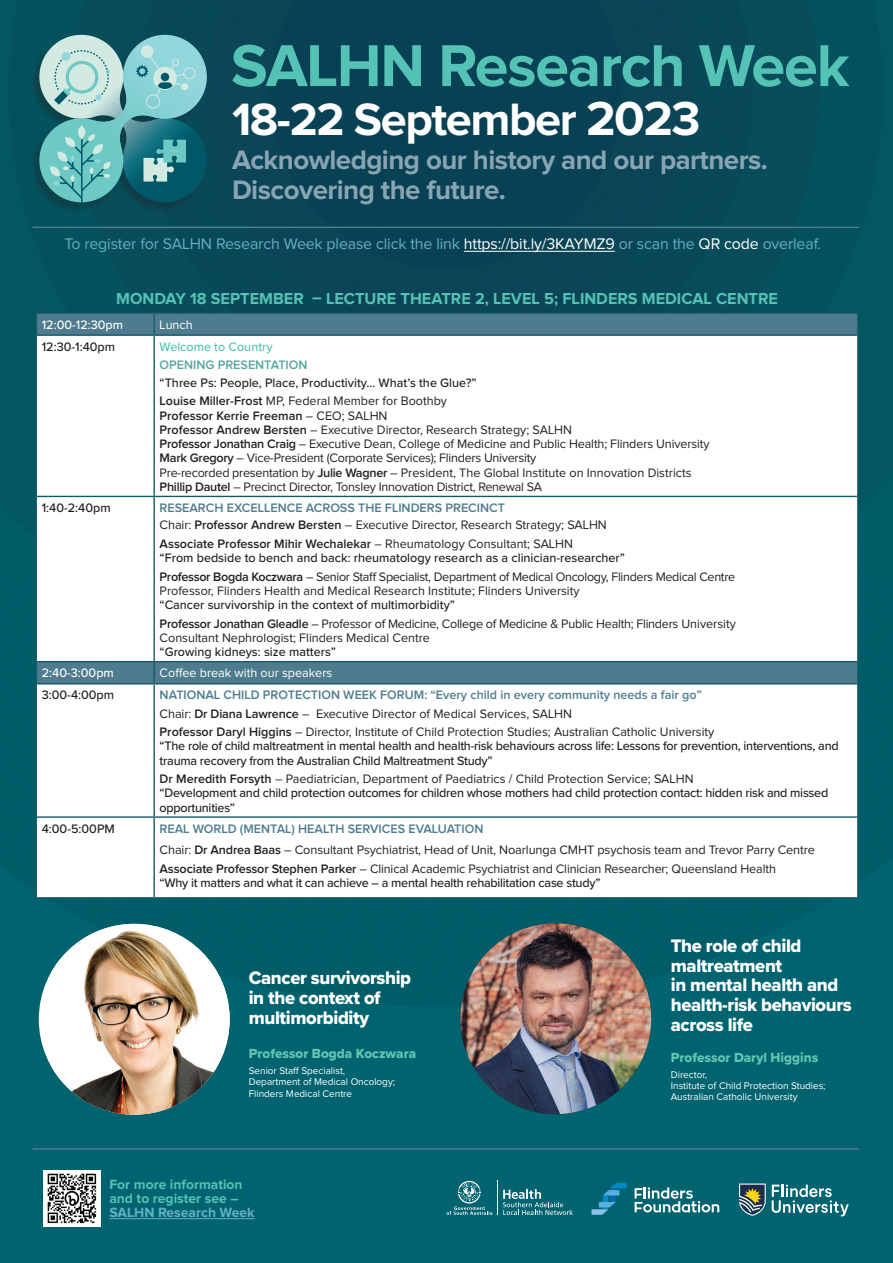
<style>
.page{position:relative;width:893px;height:1263px;background:#fff}
.page>*{position:absolute;margin:0;border:0;box-sizing:border-box;transform-origin:0 0}
.t1{font:700 61.2px "Proxima Nova";letter-spacing:-.02em;color:#55c2b6}
.t2{font:700 46.95px "Proxima Nova";letter-spacing:-.03em;color:#fff}
.t3{font:700 27.6px/29.7px "Proxima Nova";letter-spacing:-.02em;color:#89a4b2}
.t4{font:18.75px/19.8px "Proxima Nova Extrabld";letter-spacing:-.02em;color:#fff}
.t5{font:700 16.5px "Proxima Nova";color:#55c2b6}
.t6{font:15.9px "Proxima Nova";letter-spacing:-.01em;color:#64afc3}
.t7{font:700 13.95px/14px "Proxima Nova";color:#55c2b6}
.t8{font:700 13.95px "Proxima Nova";color:#64afc3}
.t9{font:13.65px "Proxima Nova Extrabld";color:#63c4b3}
.t10{font:12.75px/14.2px "Proxima Nova";letter-spacing:-.01em;color:#231f20}
.t11{font:500 12.75px/14.2px "Proxima Nova";letter-spacing:-.02em;color:#231f20}
.t12{font:500 12.75px/18.1px "Proxima Nova";color:#231f20}
.t13{font:12.75px "Proxima Nova";color:#fff}
.t14{font:500 12.75px "Proxima Nova";color:#fff}
.t15{font:600 12.75px "Proxima Nova";color:#57a6a2}
.t16{font:500 12.75px "Proxima Nova";color:#55c2b6}
.t17{font:10.05px/11.1px "Proxima Nova";color:#fff}
.s1{font-size:49.5px}
.s2{color:#fff}
.s3{font-weight:600}
.s4{font-weight:400}
.s5{font-weight:600;color:#4e7c8e}
.s6{font-weight:500}
</style>
<div class="page">
<img style="left:0;top:0;width:893px;height:1263px">
<div style="left:30px;top:37px;width:175px;height:176px;background:#231f20;opacity:.3"></div>
<svg style="left:39px;top:35px;width:168px;height:167px;background:#65a6a9"></svg>
<div style="left:37px;top:314px;width:820px;height:20px;background:#4e7c8e"></div>
<svg style="left:37px;top:336px;width:820px;height:561px"></svg>
<hr style="left:36px;top:312px;width:118px;height:2px;background:#145868">
<hr style="left:154px;top:312px;width:704px;height:2px;background:#145868">
<hr style="left:37px;top:334px;width:117px;height:2px;background:#145868">
<hr style="left:154px;top:334px;width:703px;height:2px;background:#145868">
<hr style="left:37px;top:496px;width:117px;height:1px;background:#145868">
<hr style="left:154px;top:496px;width:703px;height:1px;background:#145868">
<hr style="left:37px;top:661px;width:117px;height:1px;background:#145868">
<hr style="left:154px;top:661px;width:703px;height:1px;background:#145868">
<hr style="left:37px;top:683px;width:117px;height:1px;background:#145868">
<hr style="left:154px;top:683px;width:703px;height:1px;background:#145868">
<hr style="left:37px;top:816px;width:117px;height:2px;background:#145868">
<hr style="left:154px;top:816px;width:703px;height:2px;background:#145868">
<hr style="left:36px;top:897px;width:118px;height:1px;background:#145868">
<hr style="left:154px;top:897px;width:704px;height:1px;background:#145868">
<svg style="left:36px;top:314px;width:1px;height:21px"></svg>
<hr style="left:153px;top:314px;width:2px;height:20px;background:#145868">
<svg style="left:857px;top:314px;width:1px;height:21px"></svg>
<hr style="left:36px;top:335px;width:1px;height:161px;background:#145868">
<hr style="left:153px;top:336px;width:2px;height:160px;background:#145868">
<hr style="left:857px;top:335px;width:1px;height:161px;background:#145868">
<hr style="left:36px;top:496px;width:1px;height:166px;background:#145868">
<hr style="left:153px;top:497px;width:2px;height:164px;background:#145868">
<hr style="left:857px;top:496px;width:1px;height:166px;background:#145868">
<svg style="left:36px;top:662px;width:1px;height:22px"></svg>
<hr style="left:153px;top:662px;width:2px;height:21px;background:#145868">
<svg style="left:857px;top:662px;width:1px;height:22px"></svg>
<hr style="left:36px;top:684px;width:1px;height:133px;background:#145868">
<hr style="left:153px;top:684px;width:2px;height:132px;background:#145868">
<hr style="left:857px;top:684px;width:1px;height:133px;background:#145868">
<hr style="left:36px;top:817px;width:1px;height:80px;background:#145868">
<hr style="left:153px;top:818px;width:2px;height:79px;background:#145868">
<hr style="left:857px;top:817px;width:1px;height:80px;background:#145868">
<hr style="left:33px;top:227px;width:826px;height:1px;background:#4e7c8e">
<hr style="left:464px;top:251px;width:151px;height:1px;background:#fff">
<hr style="left:109px;top:1218px;width:146px;height:1px;background:#64afc3">
<img style="left:44px;top:1171px;width:56px;height:55px">
<hr style="left:33px;top:1148px;width:826px;height:2px;background:#4e7c8e">
<hr style="left:497px;top:1181px;width:1px;height:34px;background:#fff">
<svg style="left:503px;top:1189px;width:70px;height:26px;background:#32828b"></svg>
<svg style="left:446px;top:1181px;width:46px;height:34px;background:#2a7c87"></svg>
<svg style="left:591px;top:1183px;width:36px;height:32px"></svg>
<svg style="left:635px;top:1187px;width:84px;height:25px"></svg>
<svg style="left:739px;top:1183px;width:27px;height:33px"></svg>
<svg style="left:772px;top:1184px;width:77px;height:32px"></svg>
<img style="left:460px;top:923px;width:191px;height:191px;border-radius:95px">
<div style="left:39px;top:924px;width:191px;height:191px;background:#fff;border-radius:50%"></div>
<img style="left:51px;top:924px;width:179px;height:191px">
<h1 class="t1" style="left:231px;top:38px;width:620px">SALHN Research Week</h1>
<h2 class="t2" style="left:232px;top:98px;width:470px">18-22 September <span class="s1">2023</span></h2>
<h3 class="t3" style="left:232px;top:146px;width:537px">Acknowledging our history and our partners.<br>Discovering the future.</h3>
<p class="t6" style="left:64px;top:235px;width:758px">To register for SALHN Research Week please click the link <span class="s2">https://bit.ly/3KAYMZ9</span> or scan the <span class="s2">QR code</span> overleaf.</p>
<p class="t5" style="left:116px;top:291px;width:663px">MONDAY 18 SEPTEMBER – LECTURE THEATRE 2, LEVEL 5; FLINDERS MEDICAL CENTRE</p>
<p class="t14" style="left:42px;top:315px;width:83px">12:00-12:30pm</p>
<p class="t13" style="left:160px;top:317px;width:35px">Lunch</p>
<p class="t11" style="left:42px;top:339px;width:75px">12:30-1:40pm</p>
<p class="t16" style="left:160px;top:337px;width:115px">Welcome to Country</p>
<p class="t15" style="left:160px;top:359px;width:149px">OPENING PRESENTATION</p>
<p class="t12" style="left:160px;top:373px;width:319px">“Three Ps: People, Place, Productivity… What’s the Glue?”<br><span class="s3">Louise Miller-Frost</span> <span class="s4">MP, Federal Member for Boothby</span></p>
<p class="t10" style="left:160px;top:409px;width:551px"><span class="s3">Professor Kerrie Freeman</span> – CEO; SALHN<br><span class="s3">Professor Andrew Bersten</span> – Executive Director, Research Strategy; SALHN<br><span class="s3">Professor Jonathan Craig</span> – Executive Dean, College of Medicine and Public Health; Flinders University <span class="s3">Mark Gregory</span> – Vice-President (Corporate Services); Flinders University<br>Pre-recorded presentation by <span class="s3">Julie Wagner</span> – President, The Global Institute on Innovation Districts <span class="s3">Phillip Dautel</span> – Precinct Director, Tonsley Innovation District, Renewal SA</p>
<p class="t11" style="left:42px;top:500px;width:70px">1:40-2:40pm</p>
<p class="t10" style="left:160px;top:500px;width:449px;line-height:16.5px"><span class="s5">RESEARCH EXCELLENCE ACROSS THE FLINDERS PRECINCT<br></span>Chair: <span class="s3">Professor Andrew Bersten</span> – Executive Director, Research Strategy; SALHN</p>
<p class="t12" style="left:160px;top:536px;width:467px;line-height:14.2px"><span class="s3">Associate Professor Mihir Wechalekar</span> <span class="s4">– Rheumatology Consultant; SALHN<br></span>“From bedside to bench and back: rheumatology research as a clinician-researcher”</p>
<p class="t10" style="left:160px;top:570px;width:577px"><span class="s3">Professor Bogda Koczwara</span> – Senior Staff Specialist, Department of Medical Oncology, Flinders Medical Centre<br>Professor, Flinders Health and Medical Research Institute; Flinders University</p>
<p class="t10" style="left:160px;top:596px;width:578px;line-height:18.5px"><span class="s6">“Cancer survivorship in the context of multimorbidity”<br></span><span class="s3">Professor Jonathan Gleadle</span> – Professor of Medicine, College of Medicine &amp; Public Health; Flinders University</p>
<p class="t10" style="left:160px;top:631px;width:272px">Consultant Nephrologist; Flinders Medical Centre</p>
<p class="t12" style="left:160px;top:642px;width:178px">“Growing kidneys: size matters”</p>
<p class="t14" style="left:42px;top:664px;width:74px">2:40-3:00pm</p>
<p class="t13" style="left:160px;top:666px;width:174px">Coffee break with our speakers</p>
<p class="t11" style="left:42px;top:688px;width:74px">3:00-4:00pm</p>
<p class="t10" style="left:160px;top:686px;width:556px;line-height:18.3px"><span class="s5">NATIONAL CHILD PROTECTION WEEK FORUM: “Every child in every community needs a fair go”<br></span>Chair: <span class="s3">Dr Diana Lawrence</span> – Executive Director of Medical Services, SALHN<br><span class="s3">Professor Daryl Higgins</span> – Director, Institute of Child Protection Studies; Australian Catholic University</p>
<p class="t11" style="left:160px;top:738px;width:681px">“The role of child maltreatment in mental health and health-risk behaviours across life: Lessons for prevention, interventions, and trauma recovery from the Australian Child Maltreatment Study”</p>
<p class="t11" style="left:160px;top:771px;width:670px"><span class="s3">Dr Meredith Forsyth</span> <span class="s4">– Paediatrician, Department of Paediatrics / Child Protection Service; SALHN<br></span>“Development and child protection outcomes for children whose mothers had child protection contact: hidden risk and missed opportunities”</p>
<p class="t11" style="left:42px;top:821px;width:75px">4:00-5:00PM</p>
<p class="t10" style="left:160px;top:818px;width:657px;line-height:21.6px"><span class="s5">REAL WORLD (MENTAL) HEALTH SERVICES EVALUATION<br></span>Chair: <span class="s3">Dr Andrea Baas</span> – Consultant Psychiatrist, Head of Unit, Noarlunga CMHT psychosis team and Trevor Parry Centre</p>
<p class="t11" style="left:160px;top:861px;width:618px"><span class="s3">Associate Professor Stephen Parker</span> <span class="s4">– Clinical Academic Psychiatrist and Clinician Researcher; Queensland Health </span>“Why it matters and what it can achieve – a mental health rehabilitation case study”</p>
<h3 class="t4" style="left:249px;top:968px;width:164px">Cancer survivorship in the context of multimorbidity</h3>
<p class="t9" style="left:249px;top:1043px;width:169px">Professor Bogda Koczwara</p>
<p class="t17" style="left:249px;top:1065px;width:148px">Senior Staff Specialist,<br>Department of Medical Oncology;</p>
<p class="t17" style="left:249px;top:1088px;width:105px">Flinders Medical Centre</p>
<p class="t7" style="left:109px;top:1178px;width:135px">For more information and to register see –</p>
<p class="t8" style="left:109px;top:1206px;width:147px">SALHN Research Week</p>
<h3 class="t4" style="left:671px;top:935px;width:183px">The role of child maltreatment<br>in mental health and health-risk behaviours across life</h3>
<p class="t9" style="left:671px;top:1047px;width:149px">Professor Daryl Higgins</p>
<p class="t17" style="left:671px;top:1069px;width:156px">Director,<br>Institute of Child Protection Studies;<br>Australian Catholic University</p>
</div>
